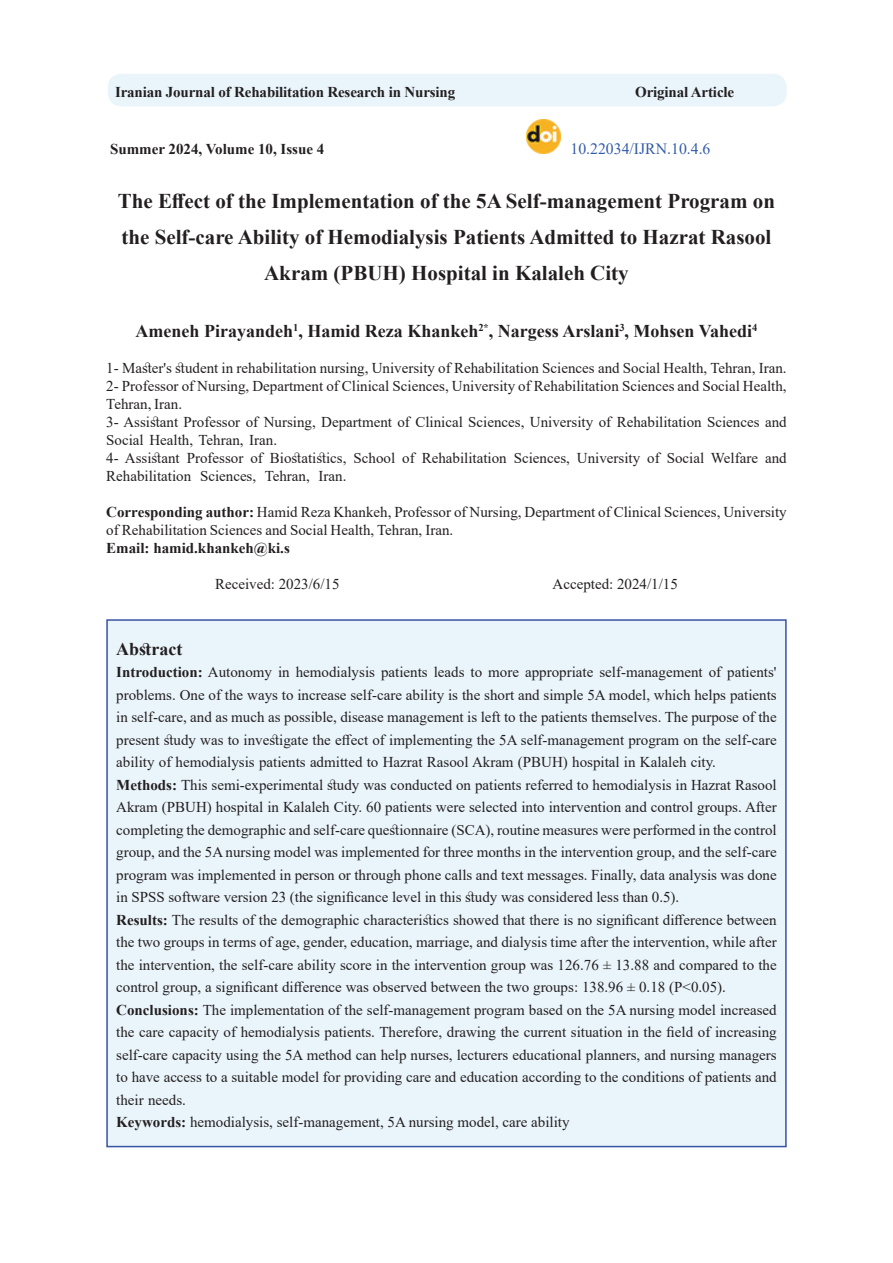
<style>
.page{position:relative;width:893px;height:1263px;background:#fff}
.page>*{position:absolute;margin:0;border:0;box-sizing:border-box;transform-origin:0 0}
.t1{font:700 21px/36px "Times New Roman";color:#231f20;text-align:center}
.t2{font:700 18px "Times New Roman";color:#231f20}
.t3{font:15.75px "Times New Roman";color:#345ba9}
.t4{font:15px/22.5px "Times New Roman";color:#231f20}
.t5{font:700 15px "Times New Roman";letter-spacing:-.01em;color:#231f20}
.t6{font:700 10.5px "Times New Roman";color:#231f20}
.s1{font-size:18px}
.s2{font-weight:700}
</style>
<div class="page">
<img style="left:527px;top:120px;width:34px;height:34px">
<div style="left:107px;top:620px;width:679px;height:526px;background:#eaf5fb"></div>
<div style="left:106px;top:619px;width:681px;height:528px;border:2px solid #3853a3"></div>
<div style="left:108px;top:74px;width:679px;height:32px;background:#eaf5fb;border-radius:14px"></div>
<p class="t5" style="left:115px;top:82px;width:342px">Iranian Journal of Rehabilitation Research in Nursing</p>
<p class="t5" style="left:635px;top:82px;width:100px">Original Article</p>
<p class="t3" style="left:570px;top:137px;width:142px">10.22034/IJRN.10.4.6</p>
<p class="t5" style="left:110px;top:138px;width:216px">Summer 2024, Volume 10, Issue 4</p>
<h1 class="t1" style="left:118px;top:182px;width:658px">The Effect of the Implementation of the A5 Self-management Program on the Self-care Ability of Hemodialysis Patients Admitted to Hazrat Rasool<br>Akram (PBUH) Hospital in Kalaleh City</h1>
<p class="t6" style="left:478px;top:320px;width:16px"><span class="s1">,</span>*2</p>
<p class="t6" style="left:752px;top:320px;width:7px">4</p>
<p class="t4" style="left:106px;top:356px;width:682px">1- Master s' student in rehabilitation nursing, University of Rehabilitation Sciences and Social Health, Tehran, Iran.</p>
<p class="t4" style="left:106px;top:374px;width:682px">2- Professor of Nursing, Department of Clinical Sciences, University of Rehabilitation Sciences and Social Health,</p>
<p class="t4" style="left:106px;top:392px;width:77px">Tehran, Iran.</p>
<p class="t4" style="left:106px;top:410px;width:682px">3- Assistant Professor of Nursing, Department of Clinical Sciences, University of Rehabilitation Sciences and</p>
<p class="t4" style="left:106px;top:428px;width:172px">Social Health, Tehran, Iran.</p>
<p class="t4" style="left:765px;top:446px;width:23px">and</p>
<p class="t2" style="left:136px;top:318px;width:344px">Ameneh Pirayandeh , Hamid Reza Khankeh</p>
<p class="t6" style="left:619px;top:320px;width:7px">3</p>
<p class="t6" style="left:293px;top:320px;width:7px">1</p>
<p class="t2" style="left:498px;top:318px;width:256px">Nargess Arslani , Mohsen Vahedi</p>
<p class="t4" style="left:106px;top:446px;width:75px">4- Assistant</p>
<p class="t4" style="left:270px;top:446px;width:78px">Biostatistics,</p>
<p class="t4" style="left:354px;top:446px;width:43px">School</p>
<p class="t4" style="left:422px;top:446px;width:86px">Rehabilitation</p>
<p class="t4" style="left:514px;top:446px;width:58px">Sciences,</p>
<p class="t4" style="left:577px;top:446px;width:65px">University</p>
<p class="t4" style="left:667px;top:446px;width:93px">Social Welfare</p>
<p class="t4" style="left:187px;top:446px;width:58px">Professor</p>
<p class="t4" style="left:250px;top:446px;width:14px">of</p>
<p class="t4" style="left:402px;top:446px;width:14px">of</p>
<p class="t4" style="left:647px;top:446px;width:14px">of</p>
<p class="t4" style="left:106px;top:464px;width:87px">Rehabilitation</p>
<p class="t4" style="left:106px;top:503px;width:682px;line-height:18px"><span class="s2">Corresponding author:</span> Hamid Reza Khankeh, Professor of Nursing, Department of Clinical Sciences, University of Rehabilitation Sciences and Social Health, Tehran, Iran.</p>
<p class="t5" style="left:106px;top:537px;width:185px">Email: hamid.khankeh@ki s.</p>
<p class="t4" style="left:553px;top:572px;width:127px">Accepted: 2024/1/15</p>
<p class="t4" style="left:200px;top:464px;width:58px">Sciences,</p>
<p class="t4" style="left:265px;top:464px;width:47px">Tehran,</p>
<p class="t4" style="left:319px;top:464px;width:29px">Iran.</p>
<p class="t4" style="left:215px;top:572px;width:126px">Received: 2023/6/15</p>
<p class="t2" style="left:116px;top:636px;width:68px">Abstract</p>
<p class="t4" style="left:116px;top:660px;width:662px"><span class="s2">Introduction:</span> Autonomy in hemodialysis patients leads to more appropriate self-management of patients' problems. One of the ways to increase self-care ability is the short and simple A5 model, which helps patients in self-care, and as much as possible, disease management is left to the patients themselves. The purpose of the present study was to investigate the effect of implementing the A5 self-management program on the self-care ability of hemodialysis patients admitted to Hazrat Rasool Akram (PBUH) hospital in Kalaleh city.<br><span class="s2">Methods:</span> This semi-experimental study was conducted on patients referred to hemodialysis in Hazrat Rasool Akram (PBUH) hospital in Kalaleh City. 60 patients were selected into intervention and control groups. After completing the demographic and self-care questionnaire (SCA ,) routine measures were performed in the control group, and the A5 nursing model was implemented for three months in the intervention group, and the self-care program was implemented in person or through phone calls and text messages. Finally, data analysis was done in SPSS software version 23 (the significance level in this study was considered less than 0.5 .(<br><span class="s2">Results:</span> The results of the demographic characteristics showed that there is no significant difference between the two groups in terms of age, gender, education, marriage, and dialysis time after the intervention, while after the intervention, the self-care ability score in the intervention group was 126.76 ± 13.88 and compared to the control group a, significant difference was observed between the two groups: 138.96 ± 0.18 &gt;P( 0.05 .( <span class="s2">Conclusions:</span> The implementation of the self-management program based on the A5 nursing model increased the care capacity of hemodialysis patients. Therefore, drawing the current situation in the field of increasing self-care capacity using the A5 method can help nurses, lecturers educational planners, and nursing managers to have access to a suitable model for providing care and education according to the conditions of patients and their needs.<br><span class="s2">Keywords:</span> hemodialysis, self-management A5, nursing model, care ability</p>
</div>
